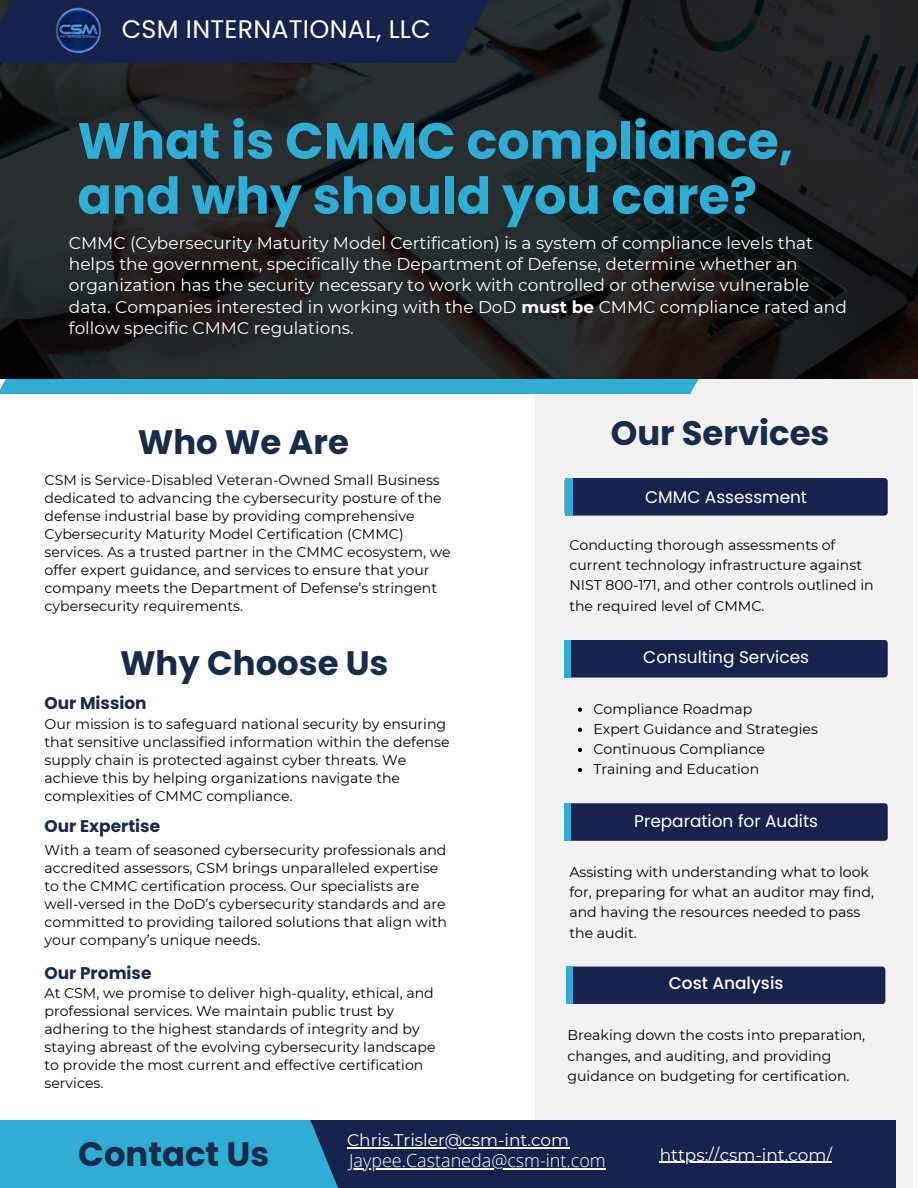
<style>
.page{position:relative;width:918px;height:1188px;background:#fff}
.page>*{position:absolute;margin:0;border:0;box-sizing:border-box;transform-origin:0 0}
.t1{font:700 50.85px/55.1px "Poppins";color:#30add4}
.t2{font:700 33.9px "Poppins";color:#182b4b}
.t3{font:25.35px "Poppins";letter-spacing:.01em;color:#fff}
.t4{font:300 18px "Open Sans";color:#fff}
.t5{font:16.95px/21.3px "Montserrat";color:#fff}
.t6{font:16.95px "Poppins";color:#fff}
.t7{font:16.95px "Montserrat";color:#fafafa}
.t8{font:700 16.95px "Poppins";color:#182b4b}
.t9{font:500 16.95px "Poppins";color:#fff}
.t10{font:14.1px/18px "Montserrat";color:#000}
.s1{font-weight:700}
</style>
<div class="page">
<div style="left:536px;top:19px;width:377px;height:1169px;background:#f1f1f1"></div>
<div style="left:234px;top:1120px;width:662px;height:68px;background:#18234b"></div>
<svg style="left:0;top:1120px;width:464px;height:68px;fill:#30add4"></svg>
<div style="left:567px;top:967px;width:318px;height:37px;background:#18234b;border-radius:3px"></div>
<div style="left:567px;top:967px;width:6px;height:37px;background:#30add4"></div>
<div style="left:565px;top:803px;width:323px;height:38px;background:#18234b;border-radius:3px"></div>
<div style="left:565px;top:803px;width:6px;height:38px;background:#30add4"></div>
<div style="left:565px;top:640px;width:323px;height:38px;background:#18234b;border-radius:3px"></div>
<div style="left:565px;top:640px;width:6px;height:38px;background:#30add4"></div>
<div style="left:565px;top:478px;width:323px;height:38px;background:#18234b;border-radius:3px"></div>
<div style="left:565px;top:478px;width:7px;height:38px;background:#30add4"></div>
<div style="left:0;top:379px;width:699px;height:15px;background:#30add4"></div>
<svg style="left:0;top:0;width:918px;height:379px;background:#202223"></svg>
<div style="left:0;top:0;width:531px;height:63px;background:#18234b"></div>
<img style="left:56px;top:7px;width:45px;height:47px">
<hr style="left:660px;top:1162px;width:172px;height:1px;background:#fafafa">
<hr style="left:347px;top:1147px;width:222px;height:1px;background:#fafafa">
<svg style="left:578px;top:708px;width:4px;height:4px"></svg>
<svg style="left:578px;top:728px;width:4px;height:4px"></svg>
<svg style="left:578px;top:748px;width:4px;height:4px"></svg>
<svg style="left:578px;top:768px;width:4px;height:4px"></svg>
<hr style="left:349px;top:1168px;width:257px;height:1px;background:#fff">
<p class="t3" style="left:122px;top:12px;width:311px">CSM INTERNATIONAL, LLC</p>
<h4 class="t1" style="left:77px;top:113px;width:717px">What is CMMC compliance, and why should you care?</h4>
<p class="t5" style="left:69px;top:232px;width:779px">CMMC (Cybersecurity Maturity Model Certification) is a system of compliance levels that helps the government, specifically the Department of Defense, determine whether an organization has the security necessary to work with controlled or otherwise vulnerable data. Companies interested in working with the DoD <span class="s1">must be</span> CMMC compliance rated and follow specific CMMC regulations.</p>
<h4 class="t2" style="left:138px;top:418px;width:213px">Who We Are</h4>
<h2 class="t10" style="left:45px;top:471px;width:408px">CSM is Service-Disabled Veteran-Owned Small Business dedicated to advancing the cybersecurity posture of the defense industrial base by providing comprehensive Cybersecurity Maturity Model Certification (CMMC) services. As a trusted partner in the CMMC ecosystem, we offer expert guidance, and services to ensure that your company meets the Department of Defense’s stringent cybersecurity requirements.</h2>
<p class="t2" style="left:120px;top:639px;width:270px">Why Choose Us</p>
<h2 class="t8" style="left:45px;top:692px;width:104px">Our Mission</h2>
<p class="t10" style="left:45px;top:715px;width:406px">Our mission is to safeguard national security by ensuring that sensitive unclassified information within the defense supply chain is protected against cyber threats. We achieve this by helping organizations navigate the complexities of CMMC compliance.</p>
<h4 class="t8" style="left:45px;top:814px;width:117px">Our Expertise</h4>
<p class="t10" style="left:45px;top:841px;width:404px">With a team of seasoned cybersecurity professionals and accredited assessors, CSM brings unparalleled expertise to the CMMC certification process. Our specialists are well-versed in the DoD’s cybersecurity standards and are committed to providing tailored solutions that align with your company’s unique needs.</p>
<h5 class="t8" style="left:45px;top:961px;width:108px">Our Promise</h5>
<p class="t10" style="left:45px;top:984px;width:393px">At CSM, we promise to deliver high-quality, ethical, and professional services. We maintain public trust by adhering to the highest standards of integrity and by staying abreast of the evolving cybersecurity landscape to provide the most current and effective certification services.</p>
<p class="t2" style="left:611px;top:409px;width:220px">Our Services</p>
<p class="t6" style="left:645px;top:485px;width:163px">CMMC Assessment</p>
<p class="t10" style="left:569px;top:535px;width:306px;line-height:20.2px">Conducting thorough assessments of current technology infrastructure against NIST 800-171, and other controls outlined in the required level of CMMC.</p>
<h5 class="t6" style="left:643px;top:645px;width:167px">Consulting Services</h5>
<h4 class="t10" style="left:593px;top:700px;width:160px">Compliance Roadmap</h4>
<p class="t10" style="left:593px;top:720px;width:226px">Expert Guidance and Strategies</p>
<h2 class="t10" style="left:593px;top:740px;width:173px">Continuous Compliance</h2>
<h5 class="t10" style="left:593px;top:760px;width:167px">Training and Education</h5>
<h5 class="t6" style="left:634px;top:809px;width:185px">Preparation for Audits</h5>
<p class="t10" style="left:569px;top:862px;width:306px;line-height:20.1px">Assisting with understanding what to look for, preparing for what an auditor may find, and having the resources needed to pass the audit.</p>
<h5 class="t9" style="left:669px;top:971px;width:116px">Cost Analysis</h5>
<h2 class="t10" style="left:567px;top:1025px;width:299px;line-height:20.2px">Breaking down the costs into preparation, changes, and auditing, and providing guidance on budgeting for certification.</h2>
<h5 class="t2" style="left:78px;top:1130px;width:193px">Contact Us</h5>
<h1 class="t7" style="left:347px;top:1130px;width:224px">Chris.Trisler@csm-int.com</h1>
<h5 class="t4" style="left:349px;top:1148px;width:258px">Jaypee.Castaneda@csm-int.com</h5>
<h3 class="t7" style="left:660px;top:1144px;width:174px">https://csm-int.com/</h3>
</div>
